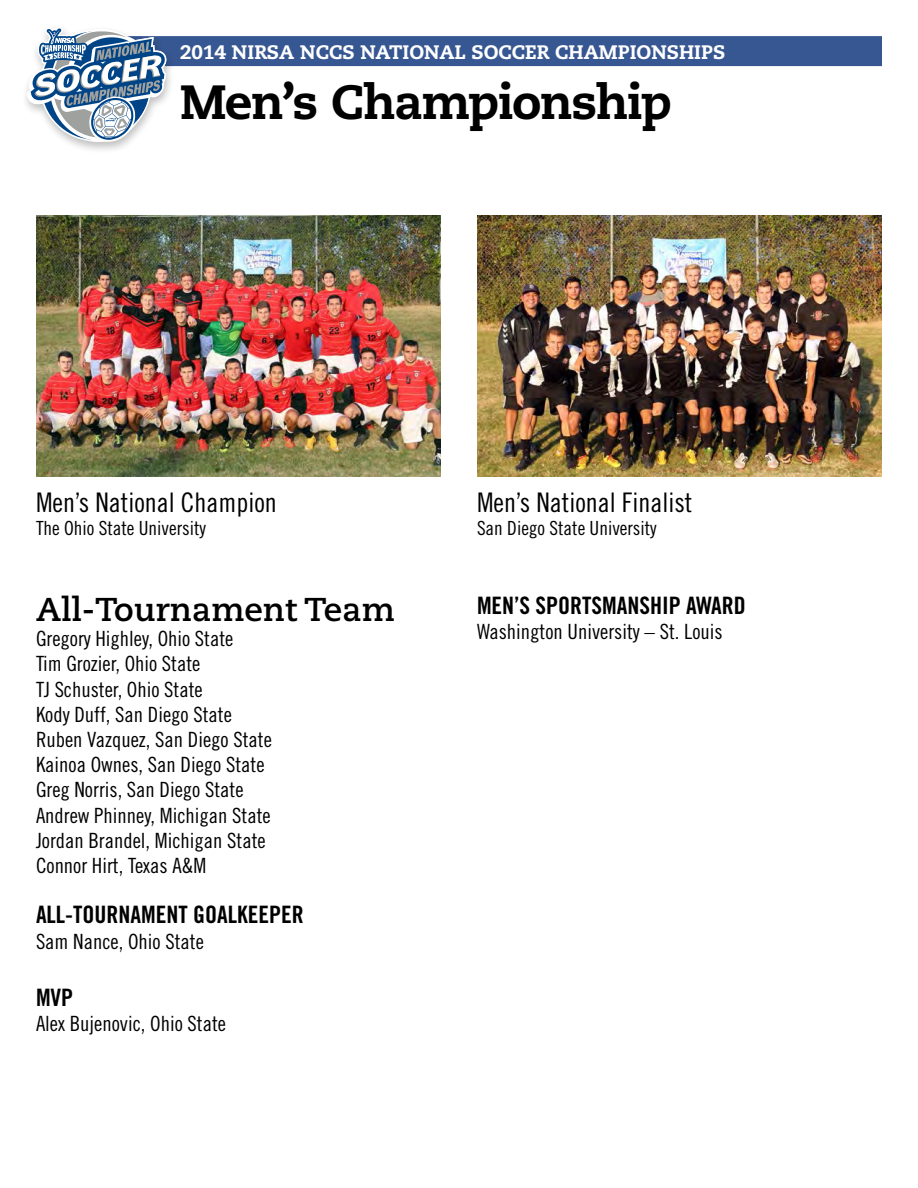
<style>
.page{position:relative;width:918px;height:1188px;background:#fff}
.page>*{position:absolute;margin:0;border:0;box-sizing:border-box;transform-origin:0 0}
.t1{font:800 48px "Caecilia";letter-spacing:-.03em;color:#000}
.t2{font:700 33px "Caecilia";color:#000}
.t3{font:27px "Trade Gothic Cond Eighteen";color:#000}
.t4{font:24px "Trade Gothic Bold Cond Twenty";color:#000}
.t5{font:21px/25.2px "Trade Gothic Cond Eighteen";color:#000}
.t6{font:19.5px "Trade Gothic Cond Eighteen";color:#000}
.t7{font:800 19.5px "Caecilia";color:#fff}
</style>
<div class="page">
<div style="left:90px;top:36px;width:792px;height:30px;background:#375792"></div>
<img style="left:36px;top:215px;width:405px;height:261px">
<img style="left:477px;top:215px;width:405px;height:261px">
<div style="left:20px;top:24px;width:156px;height:131px;background:#000;opacity:.25"></div>
<svg style="left:27px;top:27px;width:140px;height:115px"></svg>
<p class="t7" style="left:180px;top:40px;width:547px">2014 NIRSA NCCS NATIONAL SOCCER CHAMPIONSHIPS</p>
<h1 class="t1" style="left:180px;top:72px;width:494px">Men’s Championship</h1>
<p class="t3" style="left:36px;top:486px;width:242px">Men’s National Champion</p>
<p class="t6" style="left:36px;top:517px;width:172px">The Ohio State University</p>
<h2 class="t2" style="left:36px;top:590px;width:360px">All-Tournament Team</h2>
<p class="t5" style="left:36px;top:626px;width:237px">Gregory Highley, Ohio State<br>Tim Grozier, Ohio State<br>TJ Schuster, Ohio State<br>Kody Duff, San Diego State<br>Ruben Vazquez, San Diego State<br>Kainoa Ownes, San Diego State<br>Greg Norris, San Diego State<br>Andrew Phinney, Michigan State<br>Jordan Brandel, Michigan State<br>Connor Hirt, Texas A&amp;M</p>
<p class="t4" style="left:36px;top:900px;width:269px">ALL-TOURNAMENT GOALKEEPER</p>
<p class="t5" style="left:36px;top:928px;width:169px">Sam Nance, Ohio State</p>
<p class="t4" style="left:36px;top:983px;width:39px">MVP</p>
<p class="t5" style="left:36px;top:1011px;width:192px">Alex Bujenovic, Ohio State</p>
<p class="t3" style="left:477px;top:486px;width:217px">Men’s National Finalist</p>
<p class="t6" style="left:477px;top:517px;width:181px">San Diego State University</p>
<p class="t4" style="left:477px;top:591px;width:270px">MEN’S SPORTSMANSHIP AWARD</p>
<p class="t5" style="left:477px;top:619px;width:247px">Washington University – St. Louis</p>
</div>
